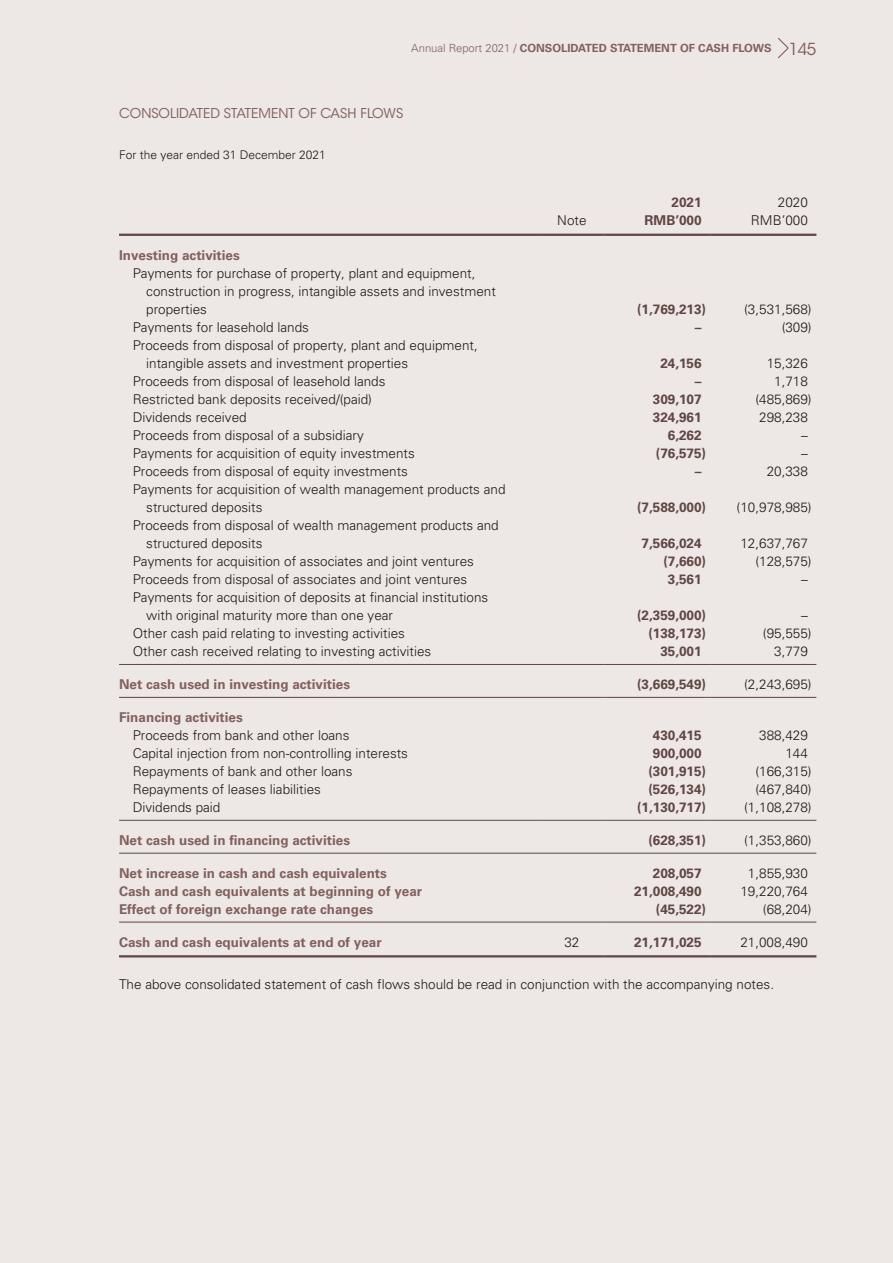
<style>
.page{position:relative;width:893px;height:1263px;background:#ede7e5}
.page>*{position:absolute;margin:0;border:0;box-sizing:border-box;transform-origin:0 0}
.t1{font:300 13.5px/18px "Univers LT Std";color:#231916}
.t2{font:700 13.5px "Univers LT Std";color:#81605e}
.t3{font:700 13.5px "Univers LT Std";color:#604645}
.t4{font:13.5px "ITC Avant Garde Std";color:#81605e}
.t5{font:300 12px "Univers LT Std";color:#231916}
.t6{font:700 11.25px "Univers LT Std";color:#81605e}
.s1{font-weight:300}
.s2{font-family:"ITC Avant Garde Std";font-weight:400;font-size:16.5px}
</style>
<div class="page">
<svg style="left:778px;top:37px;width:11px;height:22px"></svg>
<hr style="left:119px;top:234px;width:421px;height:2px;background:#604645">
<hr style="left:540px;top:234px;width:64px;height:2px;background:#604645">
<hr style="left:604px;top:234px;width:106px;height:2px;background:#604645">
<hr style="left:710px;top:234px;width:106px;height:2px;background:#604645">
<hr style="left:119px;top:664px;width:421px;height:1px;background:#604645">
<hr style="left:540px;top:664px;width:64px;height:1px;background:#604645">
<hr style="left:604px;top:664px;width:106px;height:1px;background:#604645">
<hr style="left:710px;top:664px;width:106px;height:1px;background:#604645">
<hr style="left:119px;top:697px;width:421px;height:1px;background:#604645">
<hr style="left:540px;top:697px;width:64px;height:1px;background:#604645">
<hr style="left:604px;top:697px;width:106px;height:1px;background:#604645">
<hr style="left:710px;top:697px;width:106px;height:1px;background:#604645">
<hr style="left:119px;top:820px;width:421px;height:1px;background:#604645">
<hr style="left:540px;top:820px;width:64px;height:1px;background:#604645">
<hr style="left:604px;top:820px;width:106px;height:1px;background:#604645">
<hr style="left:710px;top:820px;width:106px;height:1px;background:#604645">
<hr style="left:119px;top:853px;width:421px;height:1px;background:#604645">
<hr style="left:540px;top:853px;width:64px;height:1px;background:#604645">
<hr style="left:604px;top:853px;width:106px;height:1px;background:#604645">
<hr style="left:710px;top:853px;width:106px;height:1px;background:#604645">
<hr style="left:119px;top:922px;width:421px;height:1px;background:#604645">
<hr style="left:540px;top:922px;width:64px;height:1px;background:#604645">
<hr style="left:604px;top:922px;width:106px;height:1px;background:#604645">
<hr style="left:710px;top:922px;width:106px;height:1px;background:#604645">
<hr style="left:119px;top:955px;width:421px;height:2px;background:#604645">
<hr style="left:540px;top:955px;width:64px;height:2px;background:#604645">
<hr style="left:604px;top:955px;width:106px;height:2px;background:#604645">
<hr style="left:710px;top:955px;width:106px;height:2px;background:#604645">
<p class="t6" style="left:411px;top:41px;width:407px"><span class="s1">Annual Report 2021 /</span> CONSOLIDATED STATEMENT OF CASH FLOWS <span class="s2">145</span></p>
<p class="t4" style="left:119px;top:104px;width:286px">CONSOLIDATED STATEMENT OF CASH FLOWS</p>
<p class="t5" style="left:119px;top:147px;width:208px">For the year ended 31 December 2021</p>
<p class="t3" style="left:672px;top:194px;width:32px">2021</p>
<p class="t1" style="left:778px;top:193px;width:32px">2020</p>
<p class="t1" style="left:557px;top:211px;width:31px">Note</p>
<p class="t3" style="left:645px;top:212px;width:59px">RMB’000</p>
<p class="t1" style="left:751px;top:211px;width:59px">RMB’000</p>
<p class="t2" style="left:119px;top:247px;width:122px">Investing activities</p>
<p class="t1" style="left:146px;top:264px;width:351px;text-indent:-14px">Payments for purchase of property, plant and equipment, construction in progress, intangible assets and investment properties</p>
<p class="t3" style="left:637px;top:301px;width:71px">(1,769,213)</p>
<p class="t1" style="left:744px;top:300px;width:69px">(3,531,568)</p>
<p class="t1" style="left:133px;top:318px;width:178px">Payments for leasehold lands</p>
<p class="t3" style="left:695px;top:319px;width:8px">–</p>
<p class="t1" style="left:782px;top:318px;width:32px">(309)</p>
<p class="t1" style="left:146px;top:336px;width:333px;text-indent:-14px">Proceeds from disposal of property, plant and equipment, intangible assets and investment properties</p>
<p class="t3" style="left:660px;top:355px;width:43px">24,156</p>
<p class="t1" style="left:767px;top:354px;width:43px">15,326</p>
<p class="t1" style="left:133px;top:372px;width:254px">Proceeds from disposal of leasehold lands</p>
<p class="t3" style="left:695px;top:373px;width:8px">–</p>
<p class="t1" style="left:774px;top:372px;width:35px">1,718</p>
<p class="t1" style="left:133px;top:390px;width:241px">Restricted bank deposits received/(paid)</p>
<p class="t3" style="left:653px;top:391px;width:50px">309,107</p>
<p class="t1" style="left:755px;top:390px;width:58px">(485,869)</p>
<p class="t1" style="left:133px;top:408px;width:116px">Dividends received</p>
<p class="t3" style="left:653px;top:409px;width:50px">324,961</p>
<p class="t1" style="left:759px;top:408px;width:50px">298,238</p>
<p class="t1" style="left:133px;top:426px;width:233px">Proceeds from disposal of a subsidiary</p>
<p class="t3" style="left:668px;top:427px;width:35px">6,262</p>
<p class="t1" style="left:801px;top:426px;width:8px">–</p>
<p class="t1" style="left:133px;top:444px;width:284px">Payments for acquisition of equity investments</p>
<p class="t3" style="left:656px;top:445px;width:52px">(76,575)</p>
<p class="t1" style="left:801px;top:444px;width:8px">–</p>
<p class="t1" style="left:133px;top:462px;width:277px">Proceeds from disposal of equity investments</p>
<p class="t3" style="left:695px;top:463px;width:8px">–</p>
<p class="t1" style="left:767px;top:462px;width:43px">20,338</p>
<p class="t1" style="left:146px;top:480px;width:361px;text-indent:-14px">Payments for acquisition of wealth management products and structured deposits</p>
<p class="t3" style="left:637px;top:499px;width:71px">(7,588,000)</p>
<p class="t1" style="left:737px;top:498px;width:77px">(10,978,985)</p>
<p class="t1" style="left:146px;top:516px;width:354px;text-indent:-14px">Proceeds from disposal of wealth management products and structured deposits</p>
<p class="t3" style="left:642px;top:535px;width:62px">7,566,024</p>
<p class="t1" style="left:740px;top:534px;width:69px">12,637,767</p>
<p class="t1" style="left:133px;top:552px;width:343px">Payments for acquisition of associates and joint ventures</p>
<p class="t3" style="left:663px;top:553px;width:44px">(7,660)</p>
<p class="t1" style="left:755px;top:552px;width:58px">(128,575)</p>
<p class="t1" style="left:133px;top:570px;width:336px">Proceeds from disposal of associates and joint ventures</p>
<p class="t3" style="left:668px;top:571px;width:35px">3,561</p>
<p class="t1" style="left:801px;top:570px;width:8px">–</p>
<p class="t1" style="left:146px;top:588px;width:343px;text-indent:-14px">Payments for acquisition of deposits at financial institutions with original maturity more than one year</p>
<p class="t3" style="left:637px;top:607px;width:71px">(2,359,000)</p>
<p class="t1" style="left:801px;top:606px;width:8px">–</p>
<p class="t1" style="left:133px;top:624px;width:274px">Other cash paid relating to investing activities</p>
<p class="t3" style="left:648px;top:625px;width:59px">(138,173)</p>
<p class="t1" style="left:763px;top:624px;width:50px">(95,555)</p>
<p class="t1" style="left:133px;top:642px;width:300px">Other cash received relating to investing activities</p>
<p class="t3" style="left:660px;top:643px;width:43px">35,001</p>
<p class="t1" style="left:774px;top:642px;width:35px">3,779</p>
<p class="t2" style="left:119px;top:676px;width:233px">Net cash used in investing activities</p>
<p class="t3" style="left:637px;top:676px;width:71px">(3,669,549)</p>
<p class="t1" style="left:744px;top:675px;width:69px">(2,243,695)</p>
<p class="t2" style="left:119px;top:709px;width:125px">Financing activities</p>
<p class="t1" style="left:133px;top:726px;width:218px">Proceeds from bank and other loans</p>
<p class="t3" style="left:653px;top:727px;width:50px">430,415</p>
<p class="t1" style="left:759px;top:726px;width:50px">388,429</p>
<p class="t1" style="left:133px;top:744px;width:277px">Capital injection from non-controlling interests</p>
<p class="t3" style="left:653px;top:745px;width:50px">900,000</p>
<p class="t1" style="left:785px;top:744px;width:24px">144</p>
<p class="t1" style="left:133px;top:762px;width:221px">Repayments of bank and other loans</p>
<p class="t3" style="left:648px;top:763px;width:59px">(301,915)</p>
<p class="t1" style="left:755px;top:762px;width:58px">(166,315)</p>
<p class="t1" style="left:133px;top:780px;width:190px">Repayments of leases liabilities</p>
<p class="t3" style="left:648px;top:781px;width:59px">(526,134)</p>
<p class="t1" style="left:755px;top:780px;width:58px">(467,840)</p>
<p class="t1" style="left:133px;top:798px;width:89px">Dividends paid</p>
<p class="t3" style="left:637px;top:799px;width:71px">(1,130,717)</p>
<p class="t1" style="left:744px;top:798px;width:69px">(1,108,278)</p>
<p class="t2" style="left:119px;top:832px;width:233px">Net cash used in financing activities</p>
<p class="t3" style="left:648px;top:832px;width:59px">(628,351)</p>
<p class="t1" style="left:744px;top:831px;width:69px">(1,353,860)</p>
<p class="t2" style="left:119px;top:865px;width:269px">Net increase in cash and cash equivalents</p>
<p class="t3" style="left:653px;top:865px;width:50px">208,057</p>
<p class="t1" style="left:748px;top:864px;width:62px">1,855,930</p>
<p class="t2" style="left:119px;top:883px;width:305px">Cash and cash equivalents at beginning of year</p>
<p class="t3" style="left:634px;top:883px;width:69px">21,008,490</p>
<p class="t1" style="left:740px;top:882px;width:69px">19,220,764</p>
<p class="t2" style="left:119px;top:901px;width:256px">Effect of foreign exchange rate changes</p>
<p class="t3" style="left:656px;top:901px;width:52px">(45,522)</p>
<p class="t1" style="left:763px;top:900px;width:50px">(68,204)</p>
<p class="t2" style="left:119px;top:934px;width:264px">Cash and cash equivalents at end of year</p>
<p class="t1" style="left:564px;top:933px;width:17px">32</p>
<p class="t3" style="left:634px;top:934px;width:69px">21,171,025</p>
<p class="t1" style="left:740px;top:933px;width:69px">21,008,490</p>
<p class="t1" style="left:119px;top:975px;width:656px">The above consolidated statement of cash flows should be read in conjunction with the accompanying notes.</p>
</div>
